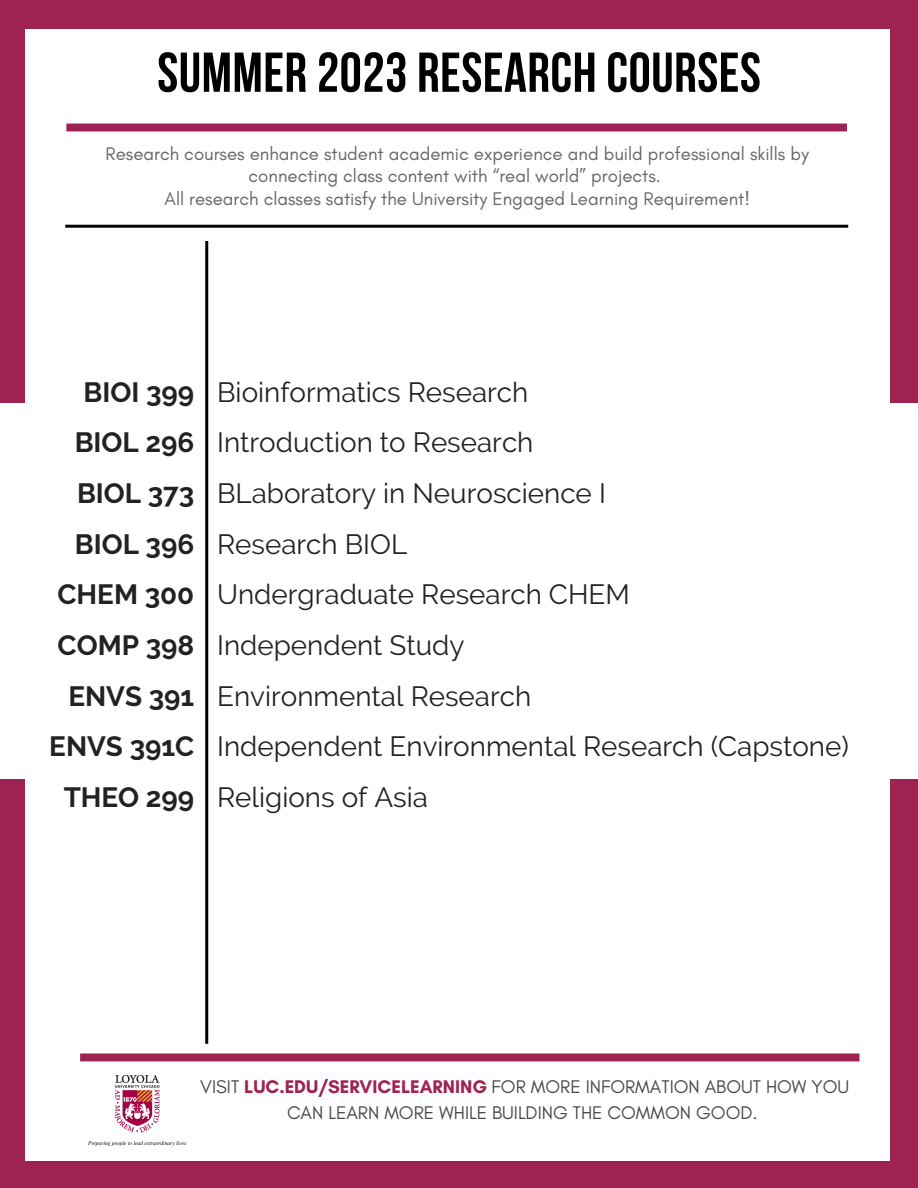
<style>
.page{position:relative;width:918px;height:1188px;background:#fff}
.page>*{position:absolute;margin:0;border:0;box-sizing:border-box;transform-origin:0 0}
.t1{font:700 55.95px "Bebas Neue";letter-spacing:.01em;color:#000}
.t2{font:27.75px/50.7px "Raleway";color:#222}
.t3{font:700 27.75px/50.7px "Raleway";color:#222;text-align:right}
.t4{font:18.75px/22.5px "Glacial Indifference";color:#666;text-align:center}
.t5{font:18.75px/25.8px "Glacial Indifference";color:#484848;text-align:center}
.s1{font-weight:700;color:#9e2252}
</style>
<div class="page">
<div style="left:0;top:0;width:918px;height:403px;background:#9e2252"></div>
<div style="left:0;top:780px;width:918px;height:408px;background:#9e2252"></div>
<div style="left:26px;top:29px;width:864px;height:1132px;background:#fff"></div>
<div style="left:66px;top:124px;width:781px;height:7px;background:#9e2252"></div>
<svg style="left:80px;top:1053px;width:779px;height:8px;background:#a32f5c"></svg>
<img style="left:89px;top:1075px;width:96px;height:70px">
<svg style="left:65px;top:225px;width:783px;height:3px;background:#191919"></svg>
<svg style="left:205px;top:241px;width:3px;height:803px;background:#151515"></svg>
<h1 class="t1" style="left:157px;top:50px;width:605px">SUMMER 2023 RESEARCH COURSES</h1>
<p class="t4" style="left:106px;top:142px;width:705px">Research courses enhance student academic experience and build professional skills by connecting class content with “real world” projects.<br>All research classes satisfy the University Engaged Learning Requirement!</p>
<p class="t3" style="left:49px;top:367px;width:146px">BIOI 399<br>BIOL 296<br>BIOL 373<br>BIOL 396<br>CHEM 300<br>COMP 398<br>ENVS 391<br>ENVS 391C<br>THEO 299</p>
<p class="t2" style="left:217px;top:367px;width:633px">Bioinformatics Research<br>Introduction to Research<br>BLaboratory in Neuroscience I<br>Research BIOL<br>Undergraduate Research CHEM<br>Independent Study<br>Environmental Research<br>Independent Environmental Research (Capstone)<br>Religions of Asia</p>
<p class="t5" style="left:200px;top:1073px;width:651px">VISIT <span class="s1">LUC.EDU/SERVICELEARNING</span> FOR MORE INFORMATION ABOUT HOW YOU<br>CAN LEARN MORE WHILE BUILDING THE COMMON GOOD.</p>
</div>
